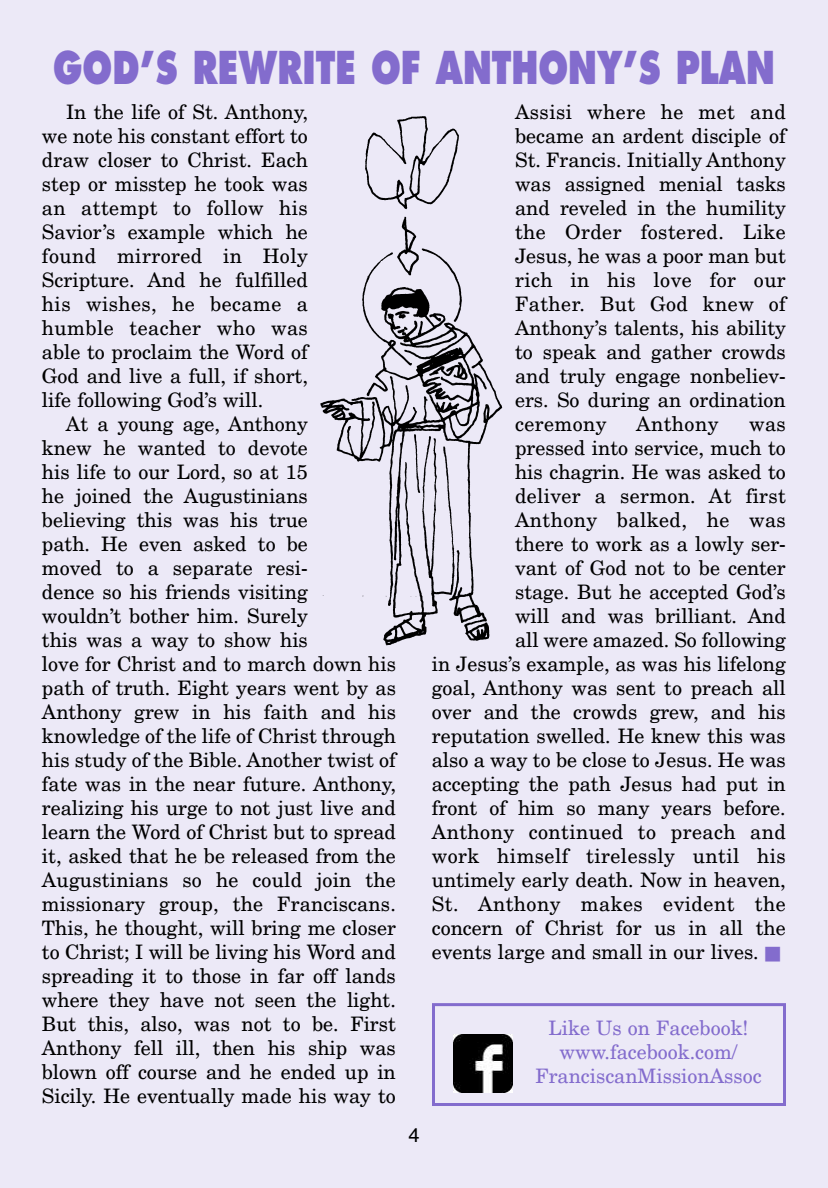
<style>
.page{position:relative;width:828px;height:1188px;background:#fff}
.page>*{position:absolute;margin:0;border:0;box-sizing:border-box;transform-origin:0 0}
.t1{font:800 44px "Futura";color:#836ccd;scale:.75 1}
.t2{font:20px/24px "New Century Schlbk";color:#000;text-align:justify}
.t3{font:20px/24px "New Century Schlbk";color:#836ccd;text-align:center}
.t4{font:20px "New Century Schlbk";letter-spacing:.02em;color:#000}
.t5{font:20px "Helvetica";color:#000}
.s1{color:#836ccd}
</style>
<div class="page">
<div style="left:0;top:0;width:827px;height:1188px;background:#ece9f7"></div>
<img style="left:320px;top:116px;width:183px;height:530px">
<div style="left:432px;top:1003px;width:354px;height:103px;border:3px solid #836ccd"></div>
<img style="left:454px;top:1034px;width:59px;height:59px">
<h1 class="t1" style="left:53px;top:48px;width:964px">GOD’S REWRITE OF ANTHONY’S PLAN</h1>
<p class="t2" style="left:42px;top:100px;width:267px;text-indent:24px">In the life of St. Anthony, we note his constant effort to draw closer to Christ. Each step or misstep he took was an attempt to follow his Savior’s example which he found mirrored in Holy Scripture. And he fulfilled his wishes, he became a humble teacher who was able to proclaim the Word of God and live a full, if short, life following God’s will.</p>
<p class="t2" style="left:42px;top:412px;width:356px;text-align:left;text-indent:24px">At a young age, Anthony<br>knew he wanted to devote<br>his life to our Lord, so at 15<br>he joined the Augustinians believing this was his true<br>path. He even asked to be<br>moved to a separate resi-<br>dence so his friends visiting<br>wouldn’t bother him. Surely<br>this was a way to show his<br>love for Christ and to march down his path of truth. Eight years went by as<br>Anthony grew in his faith and his knowledge of the life of Christ through his study of the Bible. Another twist of fate was in the near future. Anthony, realizing his urge to not just live and learn the Word of Christ but to spread it, asked that he be released from the<br>Augustinians so he could join the missionary group, the Franciscans.<br>This, he thought, will bring me closer to Christ; I will be living his Word and spreading it to those in far off lands where they have not seen the light.<br>But this, also, was not to be. First<br>Anthony fell ill, then his ship was blown off course and he ended up in<br>Sicily. He eventually made his way to</p>
<p class="t5" style="left:408px;top:1127px;width:13px">4</p>
<p class="t2" style="left:515px;top:100px;width:272px">Assisi where he met and became an ardent disciple of St. Francis. Initially Anthony was assigned menial tasks and reveled in the humility the Order fostered. Like Jesus, he was a poor man but rich in his love for our Father. But God knew of Anthony’s talents, his ability to speak and gather crowds and truly engage nonbeliev&shy;ers. So during an ordination ceremony</p>
<p class="t4" style="left:636px;top:413px;width:84px">Anthony</p>
<p class="t2" style="left:432px;top:412px;width:356px;text-align:right">was<br>pressed into service, much to<br>his chagrin. He was asked to<br>deliver a sermon. At first<br>Anthony balked, he was<br>there to work as a lowly ser-<br>vant of God not to be center<br>stage. But he accepted God’s<br>will and was brilliant. And<br>all were amazed. So following<br>in Jesus’s example, as was his lifelong goal, Anthony was sent to preach all over and the crowds grew, and his reputation swelled. He knew this was also a way to be close to Jesus. He was accepting the path Jesus had put in front of him so many years before.<br>Anthony continued to preach and work himself tirelessly until his untimely early death. Now in heaven,<br>St. Anthony makes evident the concern of Christ for us in all the events large and small in our lives. <span class="s1">■</span></p>
<p class="t3" style="left:535px;top:1016px;width:228px">Like Us on Facebook! www.facebook.com/<br>FranciscanMissionAssoc</p>
</div>
